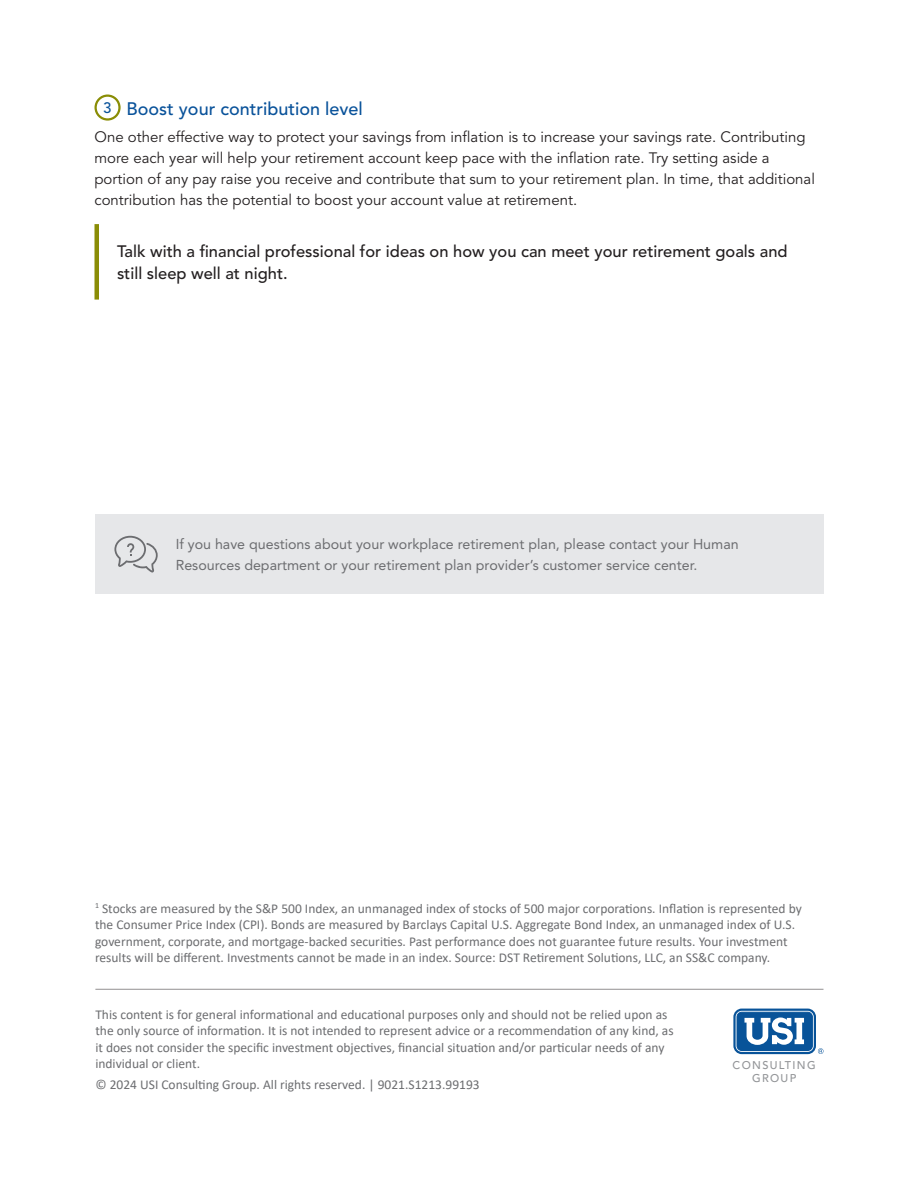
<style>
.page{position:relative;width:918px;height:1188px;background:#fff}
.page>*{position:absolute;margin:0;border:0;box-sizing:border-box;transform-origin:0 0}
.Subhead_2__blue{font:500 18px "Avenir LT Std";color:#09529a}
.Wrap_up_copy{font:500 16.5px/22.5px "Avenir LT Std";color:#231f20}
.Body_copy{font:15px/21px "Avenir LT Std";color:#231f20}
.t1{font:500 15px "Avenir LT Std";color:#09529a}
.Call_out_copy{font:14.25px/21px "Avenir LT Std";color:#6c6d70}
.Disclaimer{font:13.5px/16.5px "Calibri";color:#6c6d70}
.t2{font:500 11.1px/12.5px "Avenir LT Std";letter-spacing:.12em;color:#939598;text-align:center}
</style>
<div class="page">
<div style="left:94px;top:95px;width:27px;height:26px;border:2px solid #8a8d06;border-radius:50%"></div>
<div style="left:94px;top:224px;width:5px;height:76px;background:#8a8d06"></div>
<hr style="left:95px;top:989px;width:728px;height:1px;background:#231f20">
<svg style="left:733px;top:1009px;width:83px;height:45px"></svg>
<svg style="left:736px;top:1011px;width:78px;height:41px"></svg>
<div style="left:737px;top:1012px;width:75px;height:38px;background:#085399;border-radius:5px"></div>
<div style="left:737px;top:1012px;width:76px;height:39px;border:1px solid #085399;border-radius:5px"></div>
<svg style="left:744px;top:1018px;width:60px;height:27px"></svg>
<svg style="left:818px;top:1048px;width:5px;height:6px"></svg>
<div style="left:95px;top:514px;width:728px;height:80px;background:#e6e7e9"></div>
<svg style="left:114px;top:536px;width:44px;height:37px"></svg>
<p class="t1" style="left:103px;top:99px;width:10px">3</p>
<p class="Subhead_2__blue" style="left:127px;top:98px;width:238px">Boost your contribution level</p>
<p class="Body_copy" style="left:94px;top:126px;width:722px">One other effective way to protect your savings from inflation is to increase your savings rate. Contributing more each year will help your retirement account keep pace with the inflation rate. Try setting aside a portion of any pay raise you receive and contribute that sum to your retirement plan. In time, that additional contribution has the potential to boost your account value at retirement.</p>
<p class="Wrap_up_copy" style="left:117px;top:240px;width:672px">Talk with a financial professional for ideas on how you can meet your retirement goals and still sleep well at night.</p>
<p class="Call_out_copy" style="left:176px;top:534px;width:565px">If you have questions about your workplace retirement plan, please contact your Human<br>Resources department or your retirement plan provider’s customer service center.</p>
<p class="Disclaimer" style="left:95px;top:900px;width:708px"><sup>1</sup> Stocks are measured by the S&amp;P 500 Index, an unmanaged index of stocks of 500 major corporations. Inflation is represented by the Consumer Price Index (CPI). Bonds are measured by Barclays Capital U.S. Aggregate Bond Index, an unmanaged index of U.S. government, corporate, and mortgage-backed securities. Past performance does not guarantee future results. Your investment results will be different. Investments cannot be made in an index. Source: DST Retirement Solutions, LLC, an SS&amp;C company.</p>
<p class="Disclaimer" style="left:95px;top:1006px;width:580px">This content is for general informational and educational purposes only and should not be relied upon as the only source of information. It is not intended to represent advice or a recommendation of any kind, as it does not consider the specific investment objectives, financial situation and/or particular needs of any individual or client.</p>
<p class="Disclaimer" style="left:95px;top:1076px;width:386px">© 2024 USI Consulting Group. All rights reserved. | 9021.S1213.99193</p>
<p class="t2" style="left:733px;top:1060px;width:85px">CONSULTING<br>GROUP</p>
</div>
